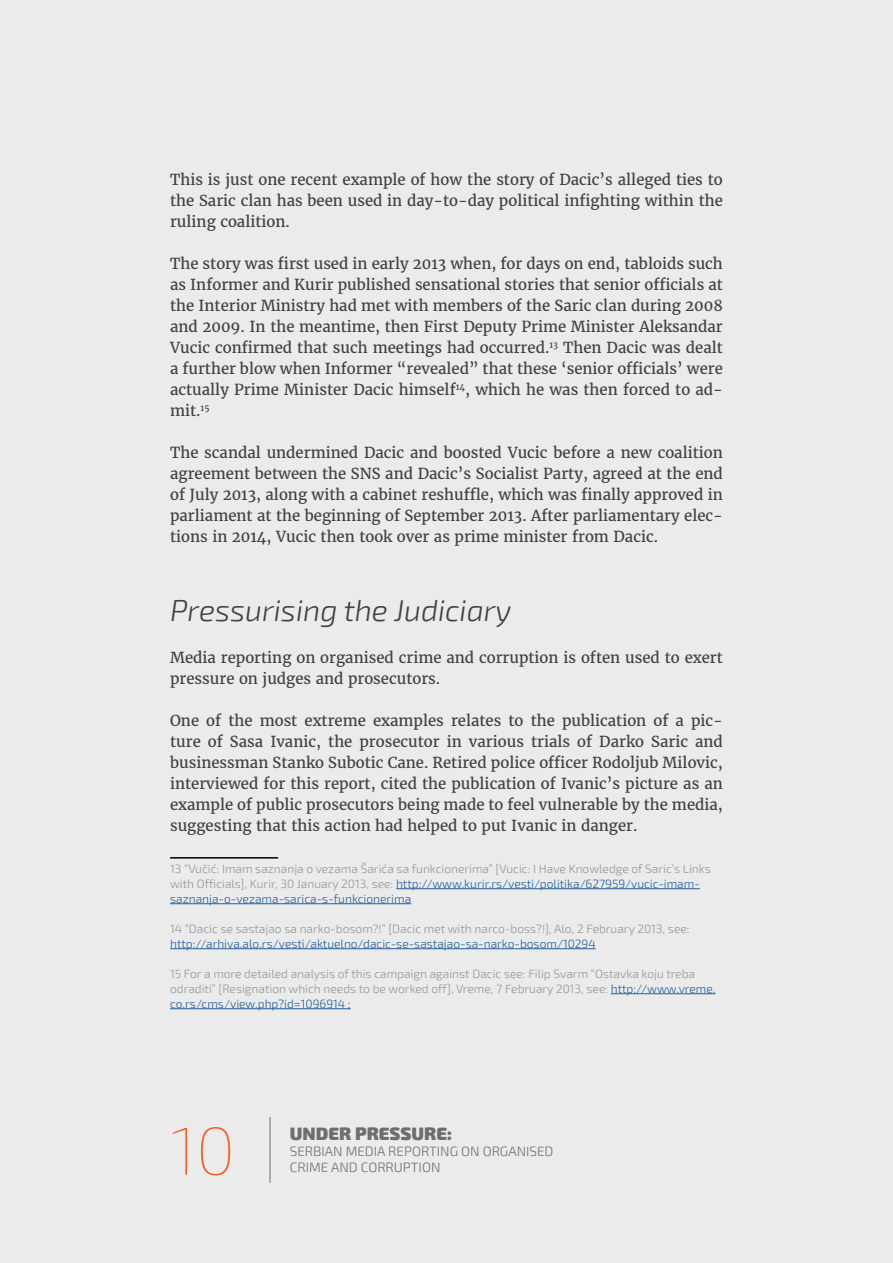
<style>
.page{position:relative;width:893px;height:1263px;background:#ebebec}
.page>*{position:absolute;margin:0;border:0;box-sizing:border-box;transform-origin:0 0}
.t1{font:100 67.95px "Exo 2";color:#f15f23}
.t2{font:italic 300 30px "Exo 2";color:#414042}
.t3{font:900 18px "Exo 2";color:#6d6e71}
.t4{font:15px/21px "Merriweather";color:#414042;text-align:justify}
.t5{font:300 13.5px "Exo 2";color:#6d6e71}
.t6{font:300 12px/15px "Exo 2";color:#939598}
.t7{font:300 12px "Exo 2";color:#215e9e}
.s1{color:#215e9e}
</style>
<div class="page">
<hr style="left:270px;top:1117px;width:1px;height:66px;background:#6d6e71">
<hr style="left:170px;top:857px;width:108px;height:1px;background:#000">
<hr style="left:396px;top:888px;width:304px;height:1px;background:#215e9e">
<hr style="left:170px;top:903px;width:241px;height:1px;background:#215e9e">
<hr style="left:170px;top:948px;width:426px;height:1px;background:#215e9e">
<hr style="left:611px;top:993px;width:104px;height:1px;background:#215e9e">
<hr style="left:170px;top:1008px;width:181px;height:1px;background:#215e9e">
<p class="t4" style="left:170px;top:169px;width:554px">This is just one recent example of how the story of Dacic’s alleged ties to the Saric clan has been used in day-to-day political infighting within the ruling coalition.</p>
<p class="t4" style="left:170px;top:253px;width:554px">The story was first used in early 2013 when, for days on end, tabloids such as Informer and Kurir published sensational stories that senior officials at the Interior Ministry had met with members of the Saric clan during 2008 and 2009. In the meantime, then First Deputy Prime Minister Aleksandar Vucic confirmed that such meetings had occurred.<sup>13</sup> Then Dacic was dealt a further blow when Informer “revealed” that these ‘senior officials’ were actually Prime Minister Dacic himself<sup>14</sup>, which he was then forced to ad&shy;mit.<sup>15</sup></p>
<p class="t4" style="left:170px;top:442px;width:554px">The scandal undermined Dacic and boosted Vucic before a new coalition agreement between the SNS and Dacic’s Socialist Party, agreed at the end of July 2013, along with a cabinet reshuffle, which was finally approved in parliament at the beginning of September 2013. After parliamentary elec&shy;tions in 2014, Vucic then took over as prime minister from Dacic.</p>
<h2 class="t2" style="left:170px;top:593px;width:343px">Pressurising the Judiciary</h2>
<p class="t4" style="left:170px;top:647px;width:554px">Media reporting on organised crime and corruption is often used to exert pressure on judges and prosecutors.</p>
<p class="t4" style="left:170px;top:710px;width:554px">One of the most extreme examples relates to the publication of a pic&shy;ture of Sasa Ivanic, the prosecutor in various trials of Darko Saric and businessman Stanko Subotic Cane. Retired police officer Rodoljub Milovic, interviewed for this report, cited the publication of Ivanic’s picture as an example of public prosecutors being made to feel vulnerable by the media, suggesting that this action had helped to put Ivanic in danger.</p>
<p class="t6" style="left:170px;top:861px;width:542px">13 “Vučić: Imam saznanja o vezama Šarića sa funkcionerima” [Vucic: I Have Knowledge of Saric’s Links with Officials], Kurir, 30 January 2013, see: <span class="s1">http://www.kurir.rs/vesti/politika/627959/vucic-imam&shy;saznanja-o-vezama-sarica-s-funkcionerima</span></p>
<p class="t6" style="left:170px;top:921px;width:521px">14 “Dacic se sastajao sa narko-bosom?!” [Dacic met with narco-boss?!], Alo, 2 February 2013, see:</p>
<p class="t7" style="left:170px;top:937px;width:427px">http://arhiva.alo.rs/vesti/aktuelno/dacic-se-sastajao-sa-narko-bosom/10294</p>
<p class="t6" style="left:170px;top:966px;width:547px">15 For a more detailed analysis of this campaign against Dacic see: Filip Svarm “Ostavka koju treba odraditi” [Resignation which needs to be worked off], Vreme, 7 February 2013, see: <span class="s1">http://www.vreme. co.rs/cms/view.php?id=1096914 ;</span></p>
<h1 class="t1" style="left:170px;top:1112px;width:67px">10</h1>
<p class="t3" style="left:290px;top:1122px;width:164px">UNDER PRESSURE:</p>
<p class="t5" style="left:290px;top:1143px;width:265px">SERBIAN MEDIA REPORTING ON ORGANISED</p>
<p class="t5" style="left:290px;top:1159px;width:152px">CRIME AND CORRUPTION</p>
</div>
